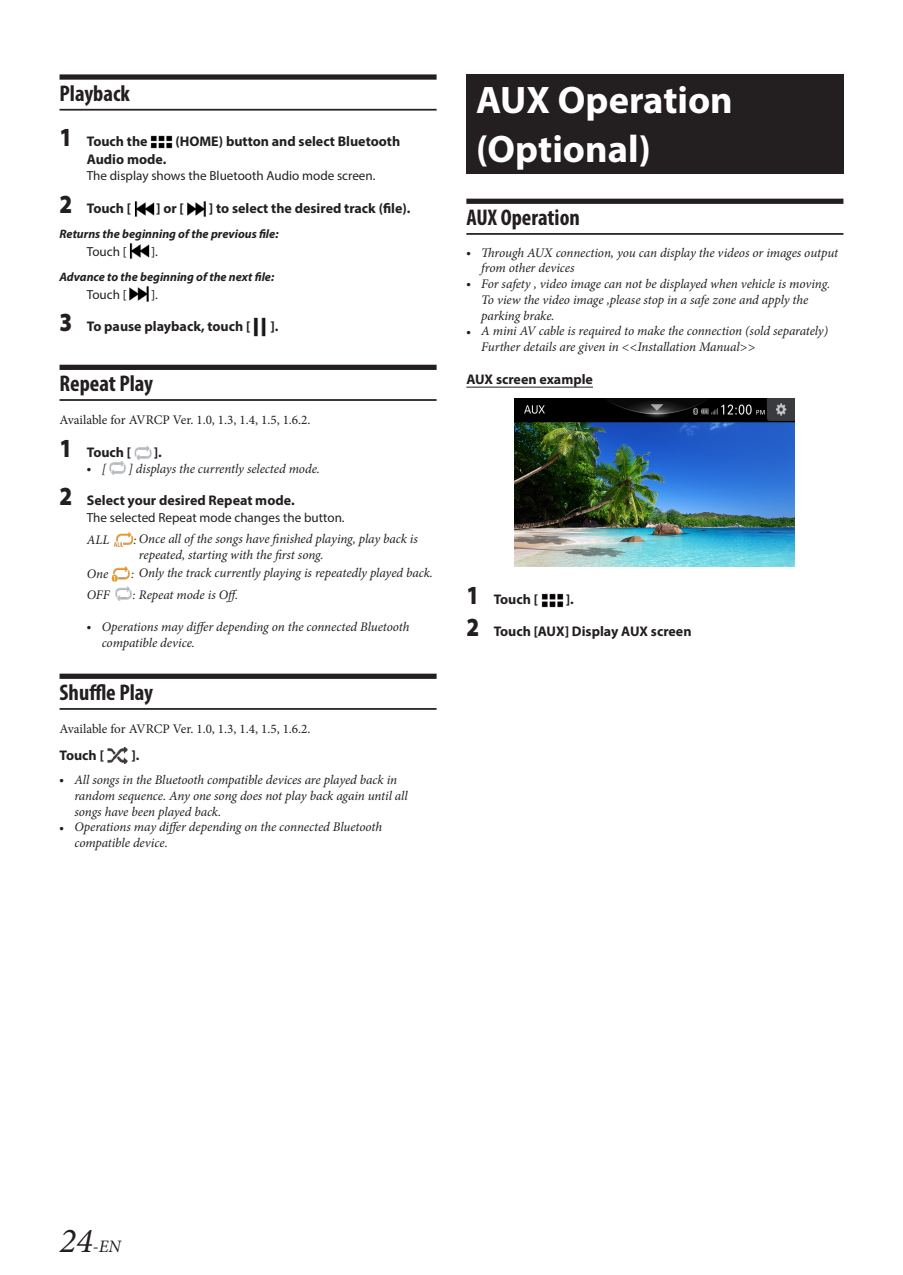
<style>
.page{position:relative;width:903px;height:1275px;background:#fff}
.page>*{position:absolute;margin:0;border:0;box-sizing:border-box;transform-origin:0 0}
.HL1{font:700 38.5px/49px "Myriad Pro";color:#fff}
.HL2{font:700 condensed 22.75px "Myriad Pro";color:#231f20}
.t1{font:italic 17.5px "Minion Pro";color:#231f20}
.StepL1_1{font:700 14px "Myriad Pro";color:#231f20}
.StepL1_1__2mm{font:700 14px "Myriad Pro";color:#231f20}
.HL4{font:700 14px "Myriad Pro";color:#231f20}
.Bbold{font:700 14px "Myriad Pro";color:#231f20}
.StuB_Minion_italic_7_5pt{font:italic 13.12px/15.8px "Minion Pro";letter-spacing:-.005em;color:#231f20}
.StepB_L{font:13.12px "Myriad Pro";color:#231f20}
.BLead{font:13.12px "Minion Pro";letter-spacing:-.01em;color:#231f20}
.t2{font:700 13.12px "Myriad Pro";color:#231f20}
.Setup_Above5pt{font:italic 700 12.25px "Myriad Pro";color:#231f20}
.s1{font-weight:900;font-size:26.25px}
.s2{font-family:"Minion Pro";font-weight:400;font-style:italic}
.s3{font-family:"Myriad Pro";font-weight:700;font-style:normal}
.s4{font-size:35px}
</style>
<div class="page">
<div style="left:60px;top:74px;width:377px;height:6px;background:#231f20"></div>
<hr style="left:60px;top:109px;width:377px;height:2px;background:#231f20">
<img style="left:150px;top:135px;width:23px;height:14px">
<img style="left:134px;top:201px;width:20px;height:16px">
<img style="left:187px;top:201px;width:19px;height:16px">
<img style="left:129px;top:243px;width:20px;height:16px">
<img style="left:129px;top:286px;width:20px;height:16px">
<img style="left:253px;top:317px;width:13px;height:19px">
<div style="left:60px;top:365px;width:377px;height:5px;background:#231f20"></div>
<hr style="left:60px;top:399px;width:377px;height:2px;background:#231f20">
<img style="left:134px;top:446px;width:18px;height:14px">
<img style="left:109px;top:461px;width:17px;height:14px">
<img style="left:113px;top:532px;width:20px;height:15px">
<img style="left:111px;top:566px;width:19px;height:16px">
<img style="left:115px;top:587px;width:17px;height:14px">
<div style="left:60px;top:674px;width:377px;height:5px;background:#231f20"></div>
<hr style="left:60px;top:708px;width:377px;height:2px;background:#231f20">
<img style="left:107px;top:747px;width:21px;height:16px">
<hr style="left:466px;top:387px;width:127px;height:1px;background:#231f20">
<div style="left:466px;top:74px;width:377px;height:100px;background:#231f20"></div>
<div style="left:466px;top:199px;width:377px;height:5px;background:#231f20"></div>
<hr style="left:466px;top:233px;width:377px;height:2px;background:#231f20">
<img style="left:515px;top:398px;width:280px;height:168px">
<img style="left:541px;top:593px;width:22px;height:14px">
<p class="HL2" style="left:60px;top:79px;width:72px">Playback</p>
<p class="StepL1_1__2mm" style="left:60px;top:132px;width:90px"><span class="s1">1</span> Touch the</p>
<p class="StepL1_1__2mm" style="left:175px;top:132px;width:226px">(HOME) button and select Bluetooth</p>
<p class="StepL1_1__2mm" style="left:87px;top:150px;width:81px">Audio mode.</p>
<p class="StepB_L" style="left:87px;top:168px;width:290px">The display shows the Bluetooth Audio mode screen.</p>
<p class="StepL1_1" style="left:60px;top:199px;width:73px"><span class="s1">2</span> Touch [</p>
<p class="StepL1_1" style="left:156px;top:199px;width:29px">] or [</p>
<p class="StepL1_1" style="left:209px;top:199px;width:203px">] to select the desired track (file).</p>
<p class="Setup_Above5pt" style="left:60px;top:226px;width:220px">Returns the beginning of the previous file:</p>
<p class="StepB_L" style="left:87px;top:243px;width:41px">Touch [</p>
<p class="StepB_L" style="left:151px;top:243px;width:8px">].</p>
<p class="Setup_Above5pt" style="left:60px;top:269px;width:216px">Advance to the beginning of the next file:</p>
<p class="StepB_L" style="left:87px;top:286px;width:41px">Touch [</p>
<p class="StepB_L" style="left:151px;top:286px;width:8px">].</p>
<p class="StepL1_1" style="left:60px;top:318px;width:192px"><span class="s1">3</span> To pause playback, touch [</p>
<p class="StepL1_1" style="left:270px;top:318px;width:10px">].</p>
<p class="HL2" style="left:60px;top:370px;width:95px">Repeat Play</p>
<p class="BLead" style="left:60px;top:411px;width:252px">Available for AVRCP Ver. 1.0, 1.3, 1.4, 1.5, 1.6.2.</p>
<p class="StepL1_1" style="left:60px;top:443px;width:73px"><span class="s1">1</span> Touch [</p>
<p class="StepL1_1" style="left:154px;top:443px;width:10px">].</p>
<p class="t2" style="left:87px;top:460px;width:21px">• <span class="s2">[</span></p>
<p class="StuB_Minion_italic_7_5pt" style="left:128px;top:460px;width:193px">] displays the currently selected mode.</p>
<p class="StepL1_1" style="left:60px;top:491px;width:237px"><span class="s1">2</span> Select your desired Repeat mode.</p>
<p class="StepB_L" style="left:87px;top:509px;width:259px">The selected Repeat mode changes the button.</p>
<p class="StuB_Minion_italic_7_5pt" style="left:87px;top:532px;width:24px">ALL</p>
<p class="StuB_Minion_italic_7_5pt" style="left:133px;top:531px;width:286px">: Once all of the songs have finished playing, play back is</p>
<p class="StuB_Minion_italic_7_5pt" style="left:139px;top:547px;width:186px">repeated, starting with the first song.</p>
<p class="StuB_Minion_italic_7_5pt" style="left:87px;top:566px;width:23px">One</p>
<p class="StuB_Minion_italic_7_5pt" style="left:131px;top:565px;width:303px">: Only the track currently playing is repeatedly played back.</p>
<p class="StuB_Minion_italic_7_5pt" style="left:87px;top:587px;width:24px">OFF</p>
<p class="StuB_Minion_italic_7_5pt" style="left:133px;top:587px;width:108px">: Repeat mode is Off.</p>
<p class="StuB_Minion_italic_7_5pt" style="left:102px;top:619px;width:309px;text-indent:-15px"><span class="s3">•</span> Operations may differ depending on the connected Bluetooth compatible device.</p>
<p class="HL2" style="left:60px;top:678px;width:95px">Shuffle Play</p>
<p class="BLead" style="left:60px;top:720px;width:252px">Available for AVRCP Ver. 1.0, 1.3, 1.4, 1.5, 1.6.2.</p>
<p class="Bbold" style="left:60px;top:746px;width:46px">Touch [</p>
<p class="Bbold" style="left:131px;top:746px;width:10px">].</p>
<p class="StuB_Minion_italic_7_5pt" style="left:74px;top:772px;width:335px;text-indent:-15px"><span class="s3">•</span> All songs in the Bluetooth compatible devices are played back in random sequence. Any one song does not play back again until all songs have been played back.</p>
<p class="StuB_Minion_italic_7_5pt" style="left:74px;top:819px;width:309px;text-indent:-15px"><span class="s3">•</span> Operations may differ depending on the connected Bluetooth compatible device.</p>
<p class="HL1" style="left:476px;top:74px;width:258px">AUX Operation (Optional)</p>
<p class="HL2" style="left:466px;top:203px;width:115px">AUX Operation</p>
<p class="StuB_Minion_italic_7_5pt" style="left:481px;top:244px;width:358px;text-indent:-15px"><span class="s3">•</span> Through AUX connection, you can display the videos or images output from other devices</p>
<p class="StuB_Minion_italic_7_5pt" style="left:481px;top:276px;width:350px;text-indent:-15px"><span class="s3">•</span> For safety , video image can not be displayed when vehicle is moving.<br>To view the video image ,please stop in a safe zone and apply the parking brake.</p>
<p class="StuB_Minion_italic_7_5pt" style="left:481px;top:323px;width:348px;text-indent:-15px"><span class="s3">•</span> A mini AV cable is required to make the connection (sold separately)<br>Further details are given in &lt;&lt;Installation Manual&gt;&gt;</p>
<p class="HL4" style="left:466px;top:370px;width:128px">AUX screen example</p>
<p class="StepL1_1" style="left:466px;top:590px;width:73px"><span class="s1">1</span> Touch [</p>
<p class="StepL1_1" style="left:566px;top:590px;width:10px">].</p>
<p class="StepL1_1" style="left:466px;top:622px;width:227px"><span class="s1">2</span> Touch [AUX] Display AUX screen</p>
<h3 class="t1" style="left:60px;top:1234px;width:63px"><span class="s4">24</span>-EN</h3>
</div>
